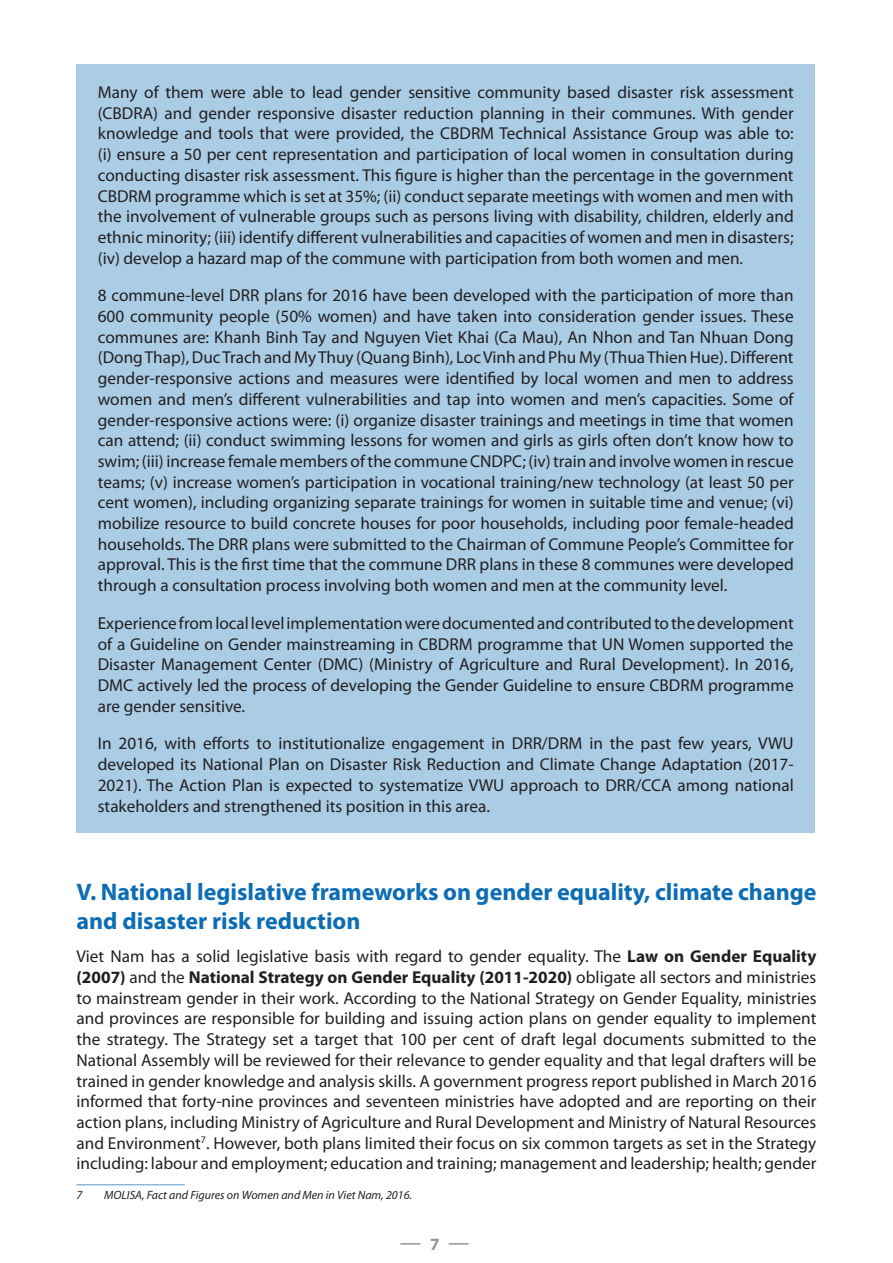
<style>
.page{position:relative;width:893px;height:1263px;background:#fff}
.page>*{position:absolute;margin:0;border:0;box-sizing:border-box;transform-origin:0 0}
.heading_1{font:700 24px/28.8px "Myriad Pro";color:#0c6db4}
.body_text{font:17.25px/20.7px "Myriad Pro";color:#231f20;text-align:justify}
.t1{font:700 17.25px "Myriad Pro";color:#939598}
.footnote{font:italic 12px "Myriad Pro";color:#231f20}
.s1{font-weight:700}
</style>
<div class="page">
<svg style="left:400px;top:1243px;width:20px;height:1px"></svg>
<svg style="left:449px;top:1243px;width:20px;height:1px"></svg>
<div style="left:77px;top:64px;width:738px;height:769px;background:#aacce5"></div>
<hr style="left:77px;top:1184px;width:108px;height:1px;background:#5599ca">
<p class="body_text" style="left:98px;top:82px;width:697px">Many of them were able to lead gender sensitive community based disaster risk assessment (CBDRA) and gender responsive disaster reduction planning in their communes. With gender knowledge and tools that were provided, the CBDRM Technical Assistance Group was able to: (i) ensure a 50 per cent representation and participation of local women in consultation during conducting disaster risk assessment. This figure is higher than the percentage in the government CBDRM programme which is set at 35%; (ii) conduct separate meetings with women and men with the involvement of vulnerable groups such as persons living with disability, children, elderly and ethnic minority; (iii) identify different vulnerabilities and capacities of women and men in disasters; (iv) develop a hazard map of the commune with participation from both women and men.</p>
<p class="body_text" style="left:98px;top:285px;width:697px">8 commune-level DRR plans for 2016 have been developed with the participation of more than 600 community people (50% women) and have taken into consideration gender issues. These communes are: Khanh Binh Tay and Nguyen Viet Khai (Ca Mau), An Nhon and Tan Nhuan Dong (Dong Thap), Duc Trach and My Thuy (Quang Binh), Loc Vinh and Phu My (Thua Thien Hue). Different gender-responsive actions and measures were identified by local women and men to address women and men’s different vulnerabilities and tap into women and men’s capacities. Some of gender-responsive actions were: (i) organize disaster trainings and meetings in time that women can attend; (ii) conduct swimming lessons for women and girls as girls often don’t know how to swim; (iii) increase female members of the commune CNDPC; (iv) train and involve women in rescue teams; (v) increase women’s participation in vocational training/new technology (at least 50 per cent women), including organizing separate trainings for women in suitable time and venue; (vi) mobilize resource to build concrete houses for poor households, including poor female-headed households. The DRR plans were submitted to the Chairman of Commune People’s Committee for approval. This is the first time that the commune DRR plans in these 8 communes were developed through a consultation process involving both women and men at the community level.</p>
<p class="body_text" style="left:98px;top:612px;width:697px">Experience from local level implementation were documented and contributed to the development of a Guideline on Gender mainstreaming in CBDRM programme that UN Women supported the Disaster Management Center (DMC) (Ministry of Agriculture and Rural Development). In 2016, DMC actively led the process of developing the Gender Guideline to ensure CBDRM programme are gender sensitive.</p>
<p class="body_text" style="left:98px;top:733px;width:697px">In 2016, with efforts to institutionalize engagement in DRR/DRM in the past few years, VWU developed its National Plan on Disaster Risk Reduction and Climate Change Adaptation (2017- 2021). The Action Plan is expected to systematize VWU approach to DRR/CCA among national stakeholders and strengthened its position in this area.</p>
<p class="heading_1" style="left:77px;top:877px;width:741px">V. National legislative frameworks on gender equality, climate change and disaster risk reduction</p>
<p class="body_text" style="left:77px;top:946px;width:741px">Viet Nam has a solid legislative basis with regard to gender equality. The <span class="s1">Law on Gender Equality (2007)</span> and the <span class="s1">National Strategy on Gender Equality (2011-2020)</span> obligate all sectors and ministries to mainstream gender in their work. According to the National Strategy on Gender Equality, ministries and provinces are responsible for building and issuing action plans on gender equality to implement the strategy. The Strategy set a target that 100 per cent of draft legal documents submitted to the National Assembly will be reviewed for their relevance to gender equality and that legal drafters will be trained in gender knowledge and analysis skills. A government progress report published in March 2016 informed that forty-nine provinces and seventeen ministries have adopted and are reporting on their action plans, including Ministry of Agriculture and Rural Development and Ministry of Natural Resources and Environment<sup>7</sup>. However, both plans limited their focus on six common targets as set in the Strategy including: labour and employment; education and training; management and leadership; health; gender</p>
<p class="footnote" style="left:77px;top:1188px;width:7px">7</p>
<p class="footnote" style="left:104px;top:1188px;width:309px">MOLISA, Fact and Figures on Women and Men in Viet Nam, 2016.</p>
<p class="t1" style="left:430px;top:1232px;width:11px">7</p>
</div>
